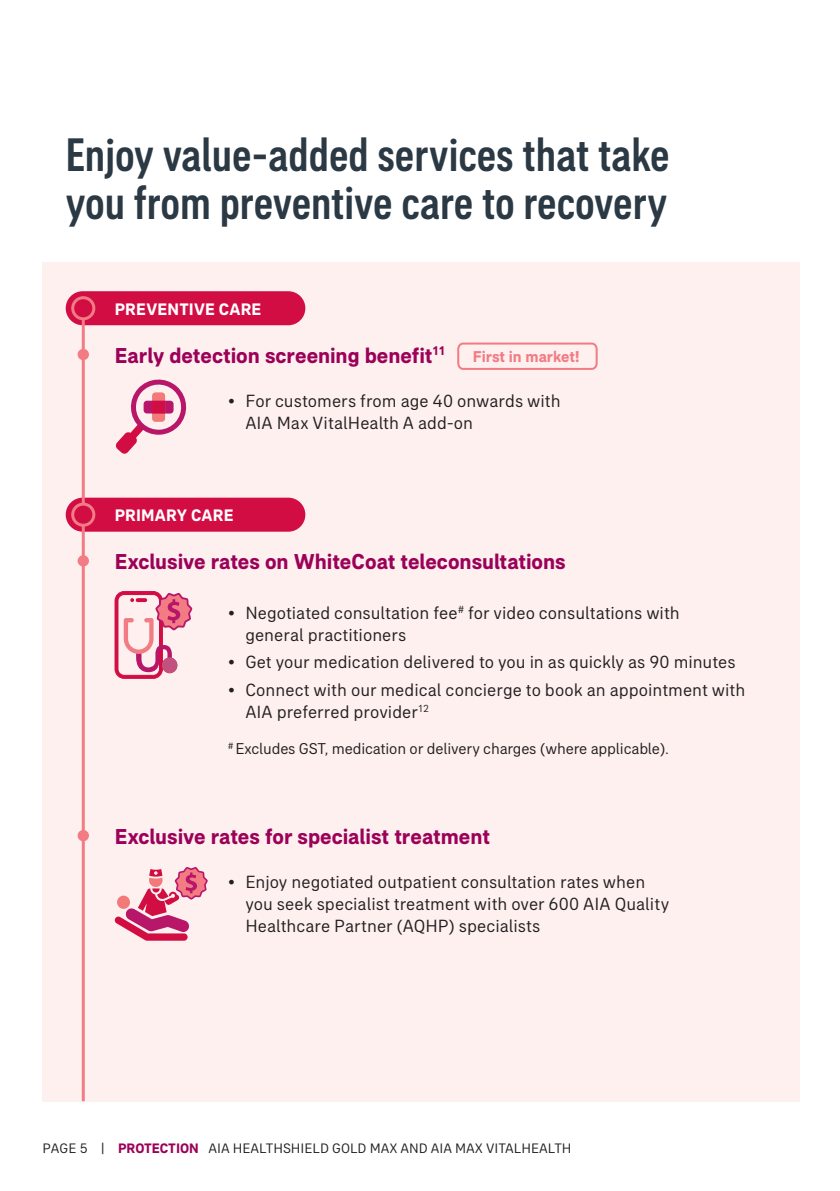
<style>
.page{position:relative;width:840px;height:1191px;background:#fff}
.page>*{position:absolute;margin:0;border:0;box-sizing:border-box;transform-origin:0 0}
.t1{font:500 condensed 48px/48px "AIA Everest";color:#2b3944}
.t2{font:700 22px "AIA Everest";color:#9c0159}
.t3{font:18px/22px "AIA Everest";color:#231f20}
.t4{font:700 17px "AIA Everest";letter-spacing:.01em;color:#fff}
.t5{font:16px "AIA Everest";letter-spacing:-.01em;color:#231f20}
.t6{font:700 16px "AIA Everest";color:#f27b84}
.t7{font:14px "AIA Everest";color:#231f20}
.s1{font-weight:700;color:#9c0159}
</style>
<div class="page">
<div style="left:43px;top:262px;width:756px;height:839px;background:#fdf0ee"></div>
<div style="left:66px;top:291px;width:239px;height:34px;background:#d20d44;border-radius:17px"></div>
<div style="left:66px;top:497px;width:239px;height:34px;background:#d20d44;border-radius:17px"></div>
<hr style="left:82px;top:319px;width:3px;height:184px;background:#f27b84">
<hr style="left:82px;top:524px;width:3px;height:577px;background:#f27b84">
<div style="left:457px;top:342px;width:140px;height:28px;border:2px solid #f27b84;border-radius:5px"></div>
<svg style="left:115px;top:379px;width:72px;height:75px"></svg>
<div style="left:71px;top:296px;width:24px;height:24px;border:3px solid #f27b84;border-radius:50%"></div>
<div style="left:71px;top:502px;width:24px;height:25px;border:3px solid #f27b84;border-radius:50%"></div>
<div style="left:78px;top:349px;width:11px;height:11px;background:#f27b84;border-radius:50%"></div>
<div style="left:78px;top:555px;width:11px;height:11px;background:#f27b84;border-radius:50%"></div>
<div style="left:78px;top:830px;width:11px;height:11px;background:#f27b84;border-radius:50%"></div>
<svg style="left:114px;top:867px;width:94px;height:73px"></svg>
<svg style="left:114px;top:591px;width:78px;height:88px"></svg>
<h1 class="t1" style="left:66px;top:130px;width:605px">Enjoy value-added services that take you from preventive care to recovery</h1>
<p class="t4" style="left:115px;top:299px;width:148px">PREVENTIVE CARE</p>
<p class="t2" style="left:115px;top:342px;width:332px">Early detection screening benefit<sup>11</sup></p>
<p class="t3" style="left:245px;top:389px;width:317px;text-indent:-17px">• For customers from age 40 onwards with<br>AIA Max VitalHealth A add-on</p>
<p class="t6" style="left:472px;top:347px;width:109px">First in market!</p>
<p class="t4" style="left:115px;top:505px;width:120px">PRIMARY CARE</p>
<p class="t2" style="left:115px;top:548px;width:452px">Exclusive rates on WhiteCoat teleconsultations</p>
<p class="t3" style="left:245px;top:601px;width:436px;text-indent:-17px">• Negotiated consultation fee<sup>#</sup> for video consultations with general practitioners</p>
<p class="t3" style="left:228px;top:651px;width:508px">• Get your medication delivered to you in as quickly as 90 minutes</p>
<p class="t3" style="left:245px;top:678px;width:501px;text-indent:-17px">• Connect with our medical concierge to book an appointment with<br>AIA preferred provider<sup>12</sup></p>
<p class="t5" style="left:228px;top:739px;width:441px"><sup>#</sup> Excludes GST, medication or delivery charges (where applicable).</p>
<p class="t2" style="left:115px;top:823px;width:376px">Exclusive rates for specialist treatment</p>
<p class="t3" style="left:245px;top:870px;width:425px;text-indent:-17px">• Enjoy negotiated outpatient consultation rates when you seek specialist treatment with over 600 AIA Quality<br>Healthcare Partner (AQHP) specialists</p>
<p class="t7" style="left:43px;top:1140px;width:530px">PAGE 5 | <span class="s1">PROTECTION</span> AIA HEALTHSHIELD GOLD MAX AND AIA MAX VITALHEALTH</p>
</div>
